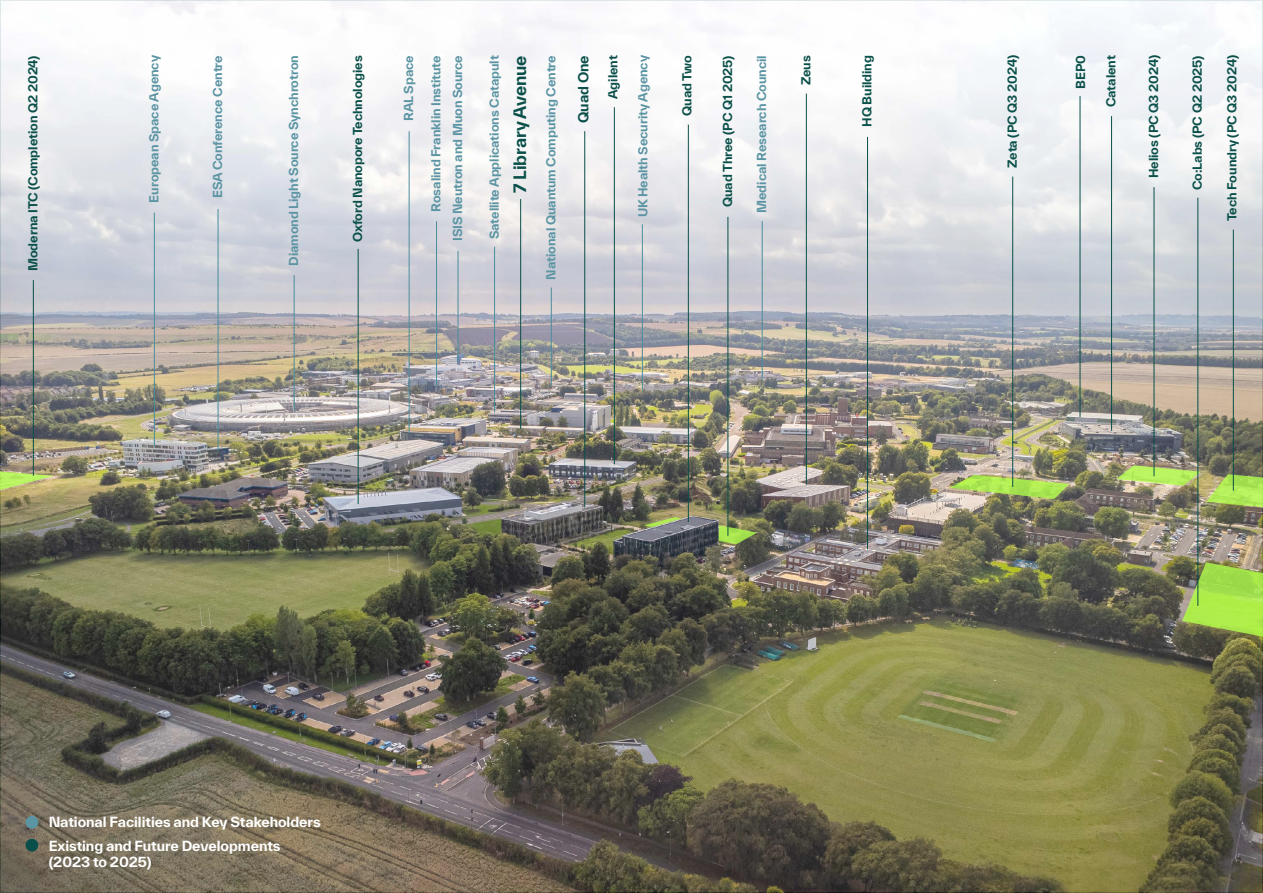
<style>
.page{position:relative;width:1263px;height:893px;background:#fff}
.page>*{position:absolute;margin:0;border:0;box-sizing:border-box;transform-origin:0 0}
.t1{font:700 16.5px "TWK Everett";letter-spacing:-.005em;color:#0a4f49}
.t2{font:700 13.5px/24px "TWK Everett";letter-spacing:-.005em;color:#fff}
.t3{font:700 13.5px "TWK Everett";letter-spacing:-.005em;color:#0a4f49}
.t4{font:700 12px/21.5px "TWK Everett";letter-spacing:-.005em;color:#5b94a3;text-align:right}
.t5{font:700 12px "TWK Everett";letter-spacing:-.005em;color:#0a4f49}
</style>
<div class="page">
<img style="left:0;top:0;width:1263px;height:893px">
<svg style="left:0;top:471px;width:54px;height:19px"></svg>
<svg style="left:950px;top:475px;width:119px;height:24px;background:#a9c668"></svg>
<svg style="left:1182px;top:562px;width:81px;height:75px;background:#9bc64e"></svg>
<img style="left:1116px;top:465px;width:147px;height:42px">
<svg style="left:644px;top:517px;width:38px;height:10px"></svg>
<svg style="left:719px;top:525px;width:38px;height:19px"></svg>
<hr style="left:154px;top:213px;width:1px;height:233px;background:#4b8e9d">
<hr style="left:33px;top:280px;width:1px;height:196px;background:#0a4f49">
<hr style="left:218px;top:209px;width:1px;height:242px;background:#4b8e9d">
<hr style="left:294px;top:275px;width:1px;height:136px;background:#4b8e9d">
<hr style="left:358px;top:249px;width:1px;height:255px;background:#0a4f49">
<hr style="left:520px;top:199px;width:1px;height:230px;background:#0a4f49">
<hr style="left:409px;top:131px;width:1px;height:302px;background:#4b8e9d">
<hr style="left:436px;top:221px;width:1px;height:166px;background:#4b8e9d">
<hr style="left:458px;top:251px;width:1px;height:110px;background:#4b8e9d">
<hr style="left:494px;top:247px;width:1px;height:165px;background:#4b8e9d">
<hr style="left:551px;top:288px;width:1px;height:97px;background:#4b8e9d">
<hr style="left:584px;top:131px;width:1px;height:376px;background:#0a4f49">
<hr style="left:614px;top:107px;width:1px;height:357px;background:#0a4f49">
<hr style="left:642px;top:224px;width:1px;height:166px;background:#4b8e9d">
<hr style="left:688px;top:125px;width:1px;height:397px;background:#0a4f49">
<hr style="left:727px;top:217px;width:1px;height:319px;background:#0a4f49">
<hr style="left:762px;top:221px;width:1px;height:157px;background:#4b8e9d">
<hr style="left:806px;top:94px;width:1px;height:391px;background:#0a4f49">
<hr style="left:867px;top:137px;width:1px;height:412px;background:#0a4f49">
<hr style="left:1012px;top:177px;width:1px;height:310px;background:#0a4f49">
<hr style="left:1080px;top:96px;width:1px;height:321px;background:#0a4f49">
<hr style="left:1154px;top:187px;width:1px;height:289px;background:#0a4f49">
<hr style="left:1233px;top:230px;width:1px;height:261px;background:#0a4f49">
<hr style="left:1197px;top:198px;width:1px;height:408px;background:#0a4f49">
<hr style="left:1111px;top:116px;width:1px;height:315px;background:#0a4f49">
<div style="left:26px;top:816px;width:12px;height:13px;background:#5b94a3;border-radius:50%"></div>
<div style="left:26px;top:839px;width:12px;height:12px;background:#0a4f49;border-radius:50%"></div>
<p class="t4" style="left:143px;top:203px;width:149px;rotate:-90deg">European Space Agency</p>
<p class="t5" style="left:24px;top:271px;width:217px;rotate:-90deg">Moderna ITC (Completion Q2 2024)</p>
<p class="t4" style="left:207px;top:198px;width:145px;rotate:-90deg">ESA Conference Centre</p>
<p class="t4" style="left:283px;top:266px;width:212px;rotate:-90deg">Diamond Light Source Synchrotron</p>
<p class="t3" style="left:574px;top:123px;width:69px;rotate:-90deg">Quad One</p>
<p class="t5" style="left:604px;top:99px;width:45px;rotate:-90deg">Agilent</p>
<p class="t4" style="left:632px;top:217px;width:164px;rotate:-90deg">UK Health Security Agency</p>
<p class="t5" style="left:678px;top:116px;width:62px;rotate:-90deg">Quad Two</p>
<p class="t5" style="left:719px;top:207px;width:153px;rotate:-90deg">Quad Three (PC Q1 2025)</p>
<p class="t4" style="left:751px;top:213px;width:159px;rotate:-90deg">Medical Research Council</p>
<p class="t5" style="left:797px;top:85px;width:31px;rotate:-90deg">Zeus</p>
<p class="t5" style="left:858px;top:127px;width:73px;rotate:-90deg">HQ Building</p>
<p class="t5" style="left:1004px;top:168px;width:114px;rotate:-90deg">Zeta (PC Q3 2024)</p>
<p class="t5" style="left:1145px;top:178px;width:124px;rotate:-90deg">Helios (PC Q3 2024)</p>
<p class="t5" style="left:1223px;top:221px;width:167px;rotate:-90deg">Tech Foundry (PC Q3 2024)</p>
<p class="t5" style="left:1102px;top:107px;width:54px;rotate:-90deg">Catalent</p>
<p class="t4" style="left:398px;top:121px;width:67px;rotate:-90deg">RAL Space</p>
<p class="t4" style="left:425px;top:241px;width:187px;rotate:-90deg">Rosalind Franklin Institute<br>ISIS Neutron and Muon Source</p>
<p class="t4" style="left:483px;top:239px;width:186px;rotate:-90deg">Satellite Applications Catapult</p>
<p class="t4" style="left:540px;top:280px;width:226px;rotate:-90deg">National Quantum Computing Centre</p>
<p class="t5" style="left:1072px;top:89px;width:35px;rotate:-90deg">BEP0</p>
<p class="t5" style="left:1189px;top:190px;width:136px;rotate:-90deg">Co:Labs (PC Q2 2025)</p>
<p class="t5" style="left:349px;top:242px;width:188px;rotate:-90deg">Oxford Nanopore Technologies</p>
<h1 class="t1" style="left:508px;top:193px;width:139px;rotate:-90deg">7 Library Avenue</h1>
<p class="t2" style="left:49px;top:810px;width:273px">National Facilities and Key Stakeholders<br>Existing and Future Developments</p>
<p class="t2" style="left:49px;top:850px;width:104px">(2023 to 2025)</p>
</div>
